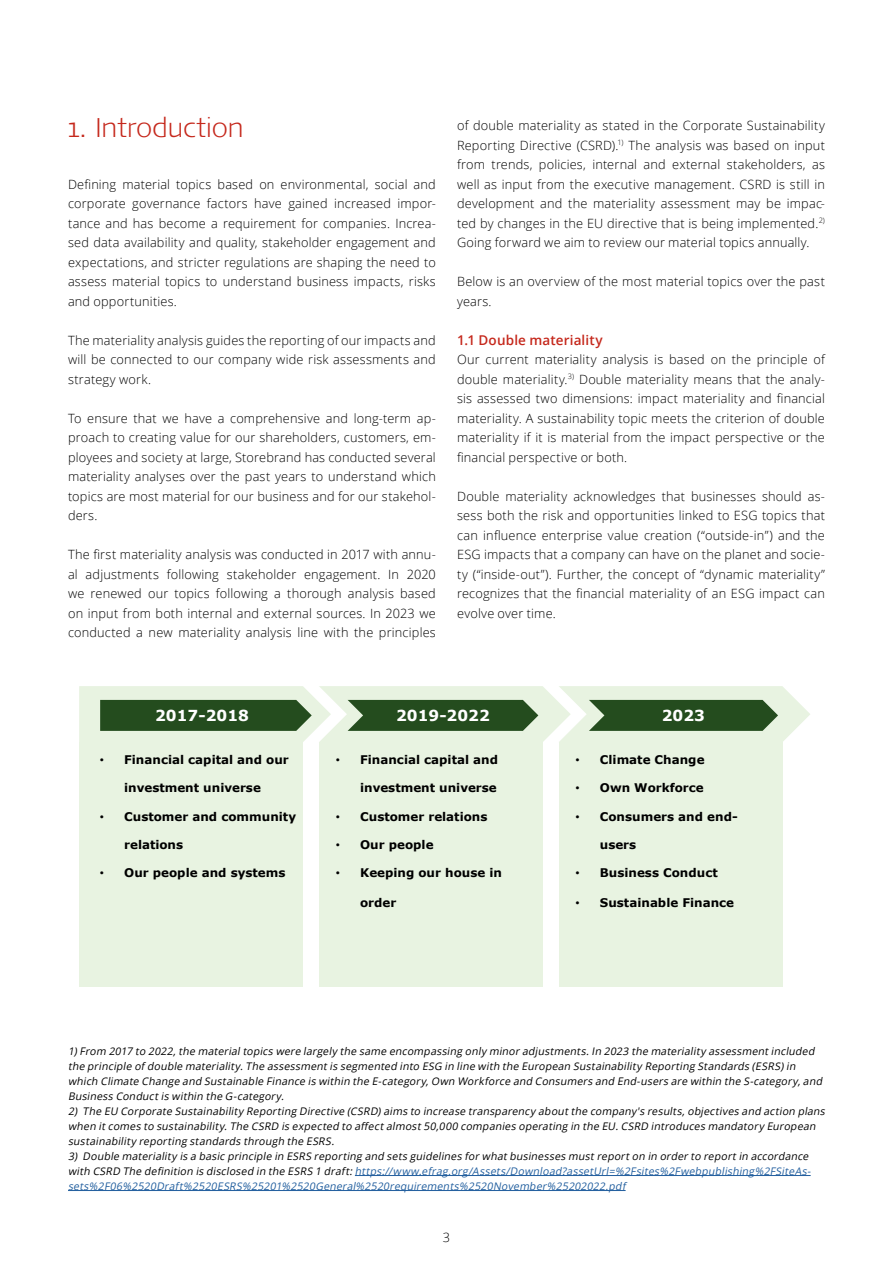
<style>
.page{position:relative;width:893px;height:1263px;background:#fff}
.page>*{position:absolute;margin:0;border:0;box-sizing:border-box;transform-origin:0 0}
.Undertittel_18_24{font:300 expanded 27px "Signa OT";letter-spacing:-.005em;color:#c5281c}
.t1{font:700 15.15px "Verdana";letter-spacing:.005em;color:#fff}
.Mellomtittel_9_13{font:600 13.5px "Open Sans";letter-spacing:.01em;color:#c5281c}
.Brødtekst_8_5_13{font:300 12.75px/19.5px "Open Sans";letter-spacing:.015em;color:#000;text-align:justify}
.t2{font:700 11.85px "Verdana";color:#000}
.Fotnote{font:italic 10.5px/15px "Open Sans";letter-spacing:.02em;color:#000}
.s1{font-family:"Arial";font-weight:400}
.s2{color:#215e9e}
</style>
<div class="page">
<div style="left:79px;top:742px;width:224px;height:245px;background:#e8f3e1"></div>
<div style="left:319px;top:742px;width:224px;height:245px;background:#e8f3e1"></div>
<div style="left:559px;top:742px;width:223px;height:245px;background:#e8f3e1"></div>
<svg style="left:79px;top:686px;width:731px;height:56px;background:#98ae92"></svg>
<hr style="left:355px;top:1175px;width:456px;height:1px;background:#215e9e">
<hr style="left:68px;top:1190px;width:558px;height:1px;background:#215e9e">
<p class="Undertittel_18_24" style="left:68px;top:111px;width:177px">1. Introduction</p>
<p class="Brødtekst_8_5_13" style="left:68px;top:174px;width:369px">Defining material topics based on environmental, social and corporate governance factors have gained increased impor&shy;tance and has become a requirement for companies. Increa&shy;sed data availability and quality, stakeholder engagement and expectations, and stricter regulations are shaping the need to assess material topics to understand business impacts, risks and opportunities.</p>
<p class="Brødtekst_8_5_13" style="left:68px;top:330px;width:369px">The materiality analysis guides the reporting of our impacts and will be connected to our company wide risk assessments and strategy work.</p>
<p class="Brødtekst_8_5_13" style="left:68px;top:408px;width:369px">To ensure that we have a comprehensive and long-term ap&shy;proach to creating value for our shareholders, customers, em&shy;ployees and society at large, Storebrand has conducted several materiality analyses over the past years to understand which topics are most material for our business and for our stakehol&shy;ders.</p>
<p class="Brødtekst_8_5_13" style="left:68px;top:544px;width:369px">The first materiality analysis was conducted in 2017 with annu&shy;al adjustments following stakeholder engagement. In 2020 we renewed our topics following a thorough analysis based on input from both internal and external sources. In 2023 we conducted a new materiality analysis line with the principles</p>
<p class="Brødtekst_8_5_13" style="left:457px;top:115px;width:369px">of double materiality as stated in the Corporate Sustainability Reporting Directive (CSRD).<sup>1)</sup> The analysis was based on input from trends, policies, internal and external stakeholders, as well as input from the executive management. CSRD is still in development and the materiality assessment may be impac&shy;ted by changes in the EU directive that is being implemented.<sup>2)<br></sup>Going forward we aim to review our material topics annually.</p>
<p class="Brødtekst_8_5_13" style="left:457px;top:271px;width:369px">Below is an overview of the most material topics over the past years.</p>
<p class="Mellomtittel_9_13" style="left:457px;top:330px;width:147px">1.1 Double materiality</p>
<p class="Brødtekst_8_5_13" style="left:457px;top:349px;width:369px">Our current materiality analysis is based on the principle of double materiality.<sup>3)</sup> Double materiality means that the analy&shy;sis assessed two dimensions: impact materiality and financial materiality. A sustainability topic meets the criterion of double materiality if it is material from the impact perspective or the financial perspective or both.</p>
<p class="Brødtekst_8_5_13" style="left:457px;top:486px;width:369px">Double materiality acknowledges that businesses should as&shy;sess both the risk and opportunities linked to ESG topics that can influence enterprise value creation (“outside-in”) and the ESG impacts that a company can have on the planet and socie&shy;ty (“inside-out”). Further, the concept of “dynamic materiality” recognizes that the financial materiality of an ESG impact can evolve over time.</p>
<p class="t1" style="left:155px;top:705px;width:95px">2017-2018</p>
<p class="t2" style="left:100px;top:751px;width:191px"><span class="s1">•</span> Financial capital and our</p>
<p class="t2" style="left:124px;top:779px;width:138px">investment universe</p>
<p class="t2" style="left:100px;top:808px;width:198px"><span class="s1">•</span> Customer and community</p>
<p class="t2" style="left:124px;top:836px;width:61px">relations</p>
<p class="t2" style="left:100px;top:864px;width:187px"><span class="s1">•</span> Our people and systems</p>
<p class="t1" style="left:396px;top:705px;width:95px">2019-2022</p>
<p class="t2" style="left:336px;top:751px;width:164px"><span class="s1">•</span> Financial capital and</p>
<p class="t2" style="left:360px;top:779px;width:138px">investment universe</p>
<p class="t2" style="left:336px;top:808px;width:153px"><span class="s1">•</span> Customer relations</p>
<p class="t2" style="left:336px;top:836px;width:99px"><span class="s1">•</span> Our people</p>
<p class="t2" style="left:336px;top:864px;width:168px"><span class="s1">•</span> Keeping our house in</p>
<p class="t2" style="left:360px;top:894px;width:38px">order</p>
<p class="t1" style="left:662px;top:705px;width:45px">2023</p>
<p class="t2" style="left:575px;top:751px;width:131px"><span class="s1">•</span> Climate Change</p>
<p class="t2" style="left:575px;top:779px;width:130px"><span class="s1">•</span> Own Workforce</p>
<p class="t2" style="left:575px;top:808px;width:164px"><span class="s1">•</span> Consumers and end-</p>
<p class="t2" style="left:600px;top:836px;width:38px">users</p>
<p class="t2" style="left:575px;top:864px;width:144px"><span class="s1">•</span> Business Conduct</p>
<p class="t2" style="left:575px;top:894px;width:160px"><span class="s1">•</span> Sustainable Finance</p>
<p class="Fotnote" style="left:68px;top:1043px;width:758px">1)From 2017 to 2022,the materialtopics were largely the same encompassing only minoradjustments.In 2023 the materiality assessmentincluded the principle of double materiality.The assessmentis segmented into ESG in line with the European Sustainability Reporting Standards (ESRS)in which Climate Change and Sustainable Finance is within the E-category,Own Workforce and Consumers and End-users are within the S-category,and Business Conductis within the G-category.</p>
<p class="Fotnote" style="left:68px;top:1103px;width:761px">2) The EU Corporate Sustainability Reporting Directive (CSRD)aims to increase transparency aboutthe company 's results,objectives and action plans when itcomes to sustainability.The CSRD is expected to affectalmost50,000 companies operating in the EU.CSRD introduces mandatory European sustainability reporting standards through the ESRS.</p>
<p class="Fotnote" style="left:68px;top:1148px;width:747px">3) Double materiality is a basic principle in ESRS reporting and sets guidelines forwhatbusinesses mustreporton in orderto reportin accordance with CSRD The definition is disclosed in the ESRS 1 draft:<span class="s2">https://www.efrag.org/Assets/Download?assetUrl=%2Fsites%2Fwebpublishing%2FSiteAs&shy;sets%2F06%2520Draft%2520ESRS%25201%2520General%2520requirements%2520November%25202022.pdf</span></p>
<p class="Brødtekst_8_5_13" style="left:443px;top:1227px;width:9px">3</p>
</div>
